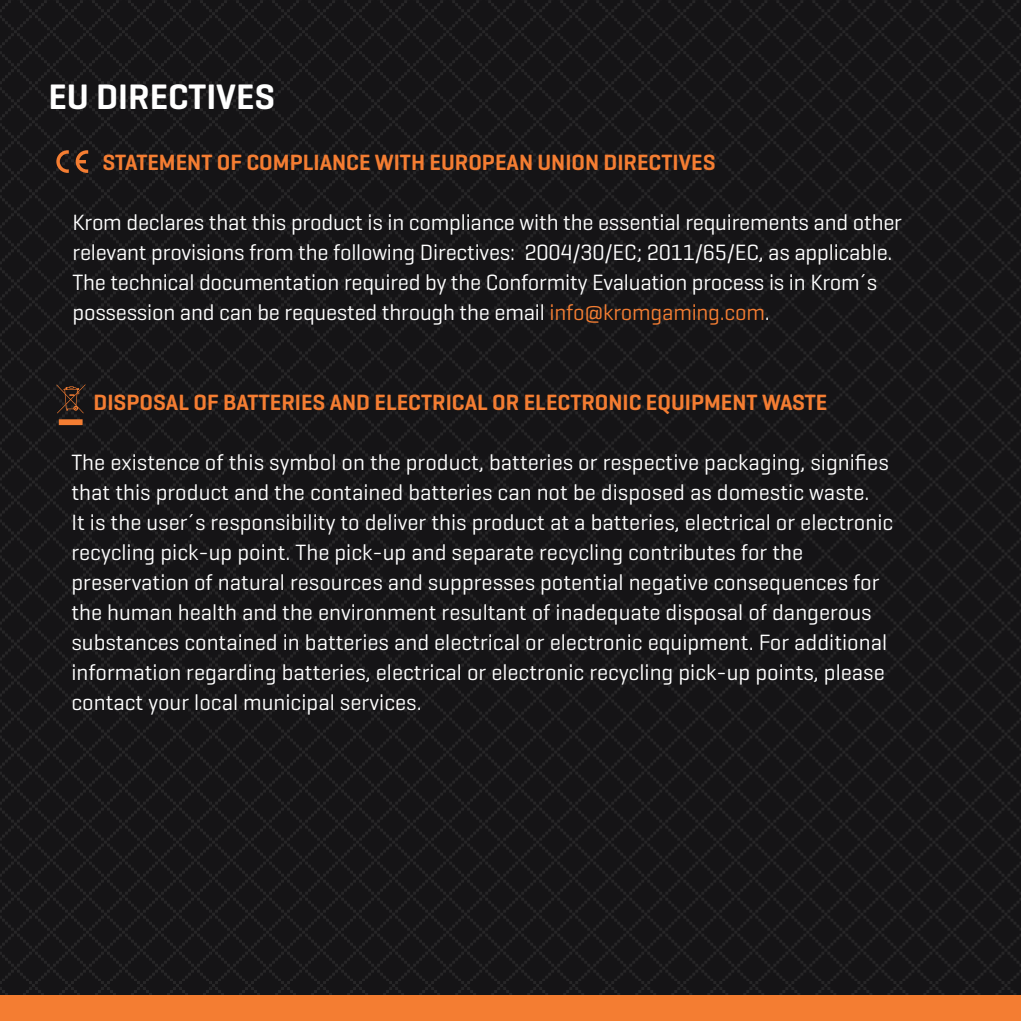
<style>
.page{position:relative;width:1021px;height:1021px;background:#fff}
.page>*{position:absolute;margin:0;border:0;box-sizing:border-box;transform-origin:0 0}
.t1{font:600 36px "Geogrotesque";color:#fff}
.t2{font:22.5px/30px "Geogrotesque";color:#fff}
.t3{font:600 22.5px "Geogrotesque";color:#f47d32}
.s1{color:#f47d32}
</style>
<div class="page">
<div style="left:0;top:0;width:1020px;height:1020px;background:#151416"></div>
<img style="left:0;top:403px;width:209px;height:62px">
<img style="left:0;top:502px;width:824px;height:35px">
<img style="left:0;top:619px;width:210px;height:26px">
<img style="left:0;top:745px;width:200px;height:44px">
<img style="left:0;top:862px;width:50px;height:71px">
<img style="left:0;top:969px;width:209px;height:26px">
<img style="left:482px;top:403px;width:351px;height:26px">
<img style="left:210px;top:622px;width:629px;height:17px">
<img style="left:227px;top:748px;width:612px;height:41px">
<img style="left:377px;top:862px;width:285px;height:35px">
<img style="left:635px;top:981px;width:159px;height:14px">
<img style="left:840px;top:0;width:179px;height:180px">
<img style="left:840px;top:322px;width:146px;height:146px">
<img style="left:840px;top:670px;width:179px;height:194px">
<img style="left:0;top:33px;width:818px;height:72px">
<img style="left:0;top:111px;width:830px;height:15px">
<img style="left:0;top:195px;width:839px;height:12px">
<img style="left:0;top:280px;width:839px;height:41px">
<img style="left:383px;top:358px;width:285px;height:35px">
<div style="left:0;top:995px;width:1020px;height:25px;background:#f47d32"></div>
<svg style="left:56px;top:150px;width:32px;height:23px"></svg>
<svg style="left:56px;top:384px;width:30px;height:41px"></svg>
<p class="t1" style="left:48px;top:75px;width:228px">EU DIRECTIVES</p>
<p class="t3" style="left:102px;top:148px;width:614px">STATEMENT OF COMPLIANCE WITH EUROPEAN UNION DIRECTIVES</p>
<p class="t2" style="left:72px;top:206px;width:831px">Krom declares that this product is in compliance with the essential requirements and other relevant provisions from the following Directives: 2004/30/EC; 2011/65/EC, as applicable.<br>The technical documentation required by the Conformity Evaluation process is in Krom´s possession and can be requested through the email <span class="s1">info@kromgaming.com</span>.</p>
<p class="t3" style="left:93px;top:388px;width:735px">DISPOSAL OF BATTERIES AND ELECTRICAL OR ELECTRONIC EQUIPMENT WASTE</p>
<p class="t2" style="left:71px;top:446px;width:823px">The existence of this symbol on the product, batteries or respective packaging, signifies that this product and the contained batteries can not be disposed as domestic waste.<br>It is the user´s responsibility to deliver this product at a batteries, electrical or electronic recycling pick-up point. The pick-up and separate recycling contributes for the preservation of natural resources and suppresses potential negative consequences for the human health and the environment resultant of inadequate disposal of dangerous substances contained in batteries and electrical or electronic equipment. For additional information regarding batteries, electrical or electronic recycling pick-up points, please contact your local municipal services.</p>
</div>
